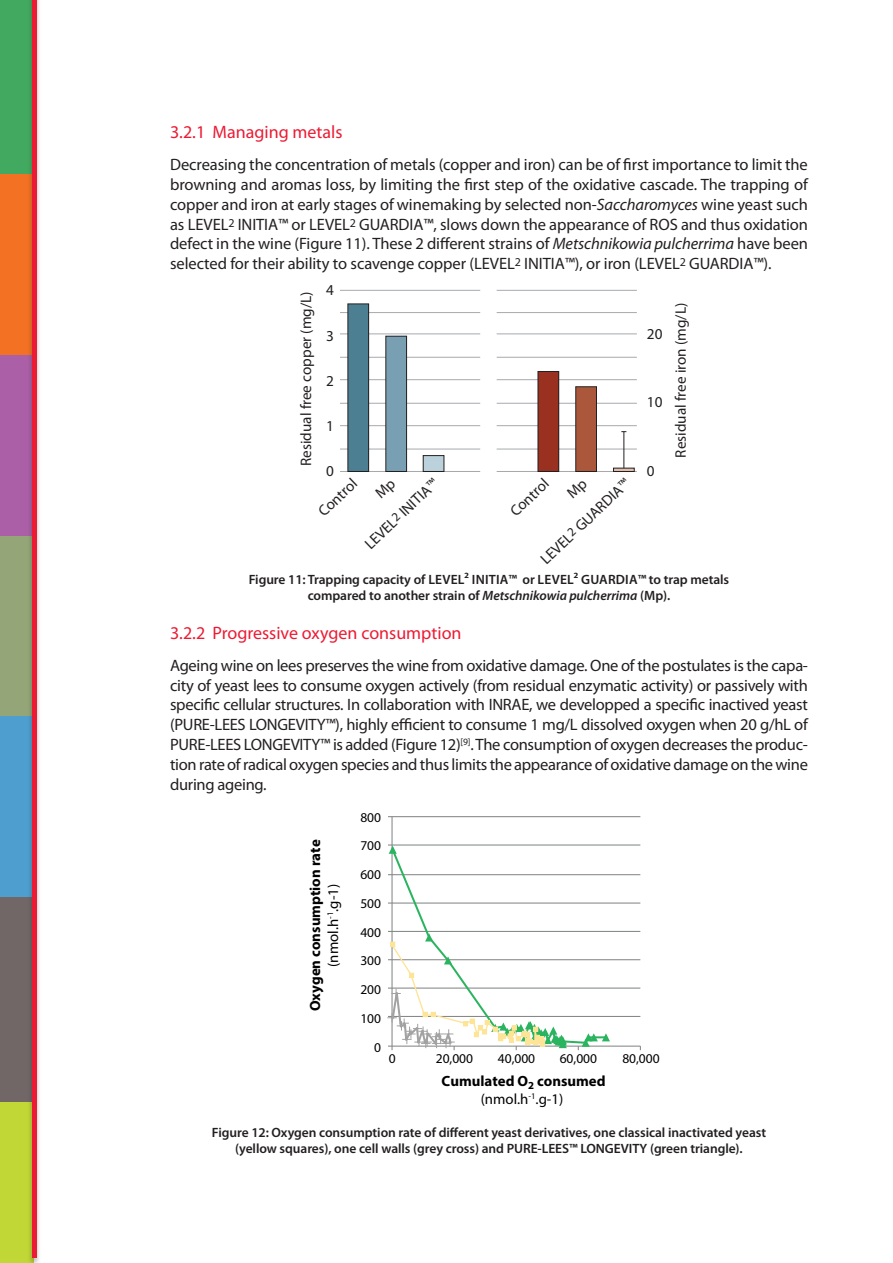
<style>
.page{position:relative;width:893px;height:1263px;background:#fff}
.page>*{position:absolute;margin:0;border:0;box-sizing:border-box;transform-origin:0 0}
.t1{font:18px "Myriad Pro";color:#ed1a33}
.t2{font:16.5px/19.8px "Myriad Pro";letter-spacing:-.015em;color:#231f20;text-align:justify}
.t3{font:15.15px/29.7px "Myriad Pro";color:#231f20}
.t4{font:700 14.85px/17.9px "Myriad Pro";color:#000001;text-align:center}
.t5{font:600 13.5px/16.2px "Myriad Pro";letter-spacing:-.005em;color:#231f20;text-align:center}
.t6{font:13.5px/28.8px "Myriad Pro";letter-spacing:-.005em;color:#000001;text-align:right}
.s1{font-style:italic}
.s2{font-weight:400}
</style>
<div class="page">
<div style="left:0;top:0;width:34px;height:175px;background:#42aa60"></div>
<div style="left:0;top:175px;width:34px;height:180px;background:#f37122"></div>
<div style="left:0;top:536px;width:34px;height:180px;background:#94a677"></div>
<div style="left:0;top:716px;width:34px;height:181px;background:#4e9fcf"></div>
<div style="left:0;top:897px;width:34px;height:207px;background:#706766"></div>
<div style="left:0;top:355px;width:34px;height:181px;background:#ab5fa6"></div>
<div style="left:0;top:1103px;width:34px;height:160px;background:#c1d736"></div>
<div style="left:27px;top:0;width:14px;height:1263px;background:#231f20;opacity:.4"></div>
<hr style="left:32px;top:0;width:4px;height:1258px;background:#ed1a33">
<hr style="left:392px;top:1016px;width:248px;height:1px;background:#7e8182">
<hr style="left:392px;top:988px;width:248px;height:1px;background:#7e8182">
<hr style="left:392px;top:959px;width:248px;height:1px;background:#7e8182">
<hr style="left:392px;top:931px;width:248px;height:1px;background:#7e8182">
<hr style="left:392px;top:903px;width:248px;height:1px;background:#7e8182">
<hr style="left:392px;top:874px;width:248px;height:1px;background:#7e8182">
<hr style="left:392px;top:845px;width:248px;height:1px;background:#7e8182">
<hr style="left:392px;top:816px;width:248px;height:1px;background:#7e8182">
<hr style="left:392px;top:817px;width:1px;height:229px;background:#7e8182">
<hr style="left:392px;top:1046px;width:248px;height:1px;background:#7e8182">
<svg style="left:387px;top:845px;width:223px;height:205px"></svg>
<hr style="left:340px;top:290px;width:140px;height:1px;background:#a8a9ad">
<hr style="left:340px;top:312px;width:140px;height:1px;background:#a8a9ad">
<hr style="left:340px;top:334px;width:140px;height:1px;background:#a8a9ad">
<hr style="left:340px;top:357px;width:140px;height:1px;background:#a8a9ad">
<hr style="left:340px;top:379px;width:140px;height:1px;background:#a8a9ad">
<hr style="left:340px;top:403px;width:140px;height:1px;background:#a8a9ad">
<hr style="left:340px;top:425px;width:140px;height:1px;background:#a8a9ad">
<hr style="left:340px;top:449px;width:140px;height:1px;background:#a8a9ad">
<hr style="left:340px;top:471px;width:140px;height:1px;background:#a8a9ad">
<hr style="left:497px;top:290px;width:140px;height:1px;background:#a8a9ad">
<hr style="left:497px;top:312px;width:140px;height:1px;background:#a8a9ad">
<hr style="left:497px;top:334px;width:140px;height:1px;background:#a8a9ad">
<hr style="left:497px;top:357px;width:140px;height:1px;background:#a8a9ad">
<hr style="left:497px;top:379px;width:140px;height:1px;background:#a8a9ad">
<hr style="left:497px;top:403px;width:140px;height:1px;background:#a8a9ad">
<hr style="left:497px;top:425px;width:140px;height:1px;background:#a8a9ad">
<hr style="left:497px;top:449px;width:140px;height:1px;background:#a8a9ad">
<hr style="left:497px;top:471px;width:140px;height:1px;background:#a8a9ad">
<div style="left:348px;top:304px;width:21px;height:167px;background:#4c7f92"></div>
<div style="left:348px;top:304px;width:21px;height:168px;border:1px solid #231f20"></div>
<div style="left:386px;top:336px;width:21px;height:135px;background:#78a0b2"></div>
<div style="left:386px;top:336px;width:21px;height:136px;border:1px solid #231f20"></div>
<div style="left:538px;top:371px;width:21px;height:100px;background:#9a3120"></div>
<div style="left:538px;top:371px;width:21px;height:101px;border:1px solid #231f20"></div>
<div style="left:576px;top:387px;width:20px;height:84px;background:#ab573c"></div>
<div style="left:576px;top:387px;width:21px;height:85px;border:1px solid #231f20"></div>
<div style="left:613px;top:468px;width:21px;height:4px;border:1px solid #231f20"></div>
<div style="left:423px;top:456px;width:21px;height:15px;background:#bbd1db"></div>
<div style="left:423px;top:455px;width:21px;height:17px;border:1px solid #231f20"></div>
<hr style="left:624px;top:432px;width:1px;height:36px;background:#231f20">
<p class="t1" style="left:170px;top:121px;width:174px">3.2.1 Managing metals</p>
<p class="t2" style="left:170px;top:154px;width:639px">Decreasing the concentration of metals (copper and iron) can be of first importance to limit the browning and aromas loss, by limiting the first step of the oxidative cascade. The trapping of copper and iron at early stages of winemaking by selected non-<span class="s1">Saccharomyces</span> wine yeast such as LEVEL<sup>2</sup> INITIA™ or LEVEL<sup>2</sup> GUARDIA™, slows down the appearance of ROS and thus oxidation defect in the wine (Figure 11). These 2 different strains of <span class="s1">Metschnikowia pulcherrima</span> have been selected for their ability to scavenge copper (LEVEL<sup>2</sup> INITIA™), or iron (LEVEL<sup>2</sup> GUARDIA™).</p>
<p class="t3" style="left:326px;top:275px;width:9px">4</p>
<p class="t3" style="left:326px;top:320px;width:9px">3</p>
<p class="t3" style="left:326px;top:366px;width:9px">2</p>
<p class="t3" style="left:326px;top:411px;width:9px">1</p>
<p class="t3" style="left:326px;top:456px;width:9px">0</p>
<p class="t3" style="left:291px;top:466px;width:176px;rotate:-90deg">Residual free copper (mg/L)</p>
<p class="t3" style="left:666px;top:458px;width:156px;rotate:-90deg">Residual free iron (mg/L)</p>
<p class="t3" style="left:647px;top:318px;width:17px">20</p>
<p class="t3" style="left:647px;top:387px;width:17px">10</p>
<p class="t3" style="left:647px;top:456px;width:9px">0</p>
<p class="t3" style="left:512px;top:530px;width:118px;text-indent:65px;rotate:-44deg">Mp<br>LEVEL<sup>2</sup> GUARDIA™</p>
<p class="t3" style="left:310px;top:503px;width:49px;rotate:-44deg">Control</p>
<p class="t3" style="left:336px;top:514px;width:96px;text-indent:43px;rotate:-44deg">Mp<br>LEVEL<sup>2</sup> INITIA™</p>
<p class="t3" style="left:502px;top:503px;width:49px;rotate:-44deg">Control</p>
<p class="t5" style="left:249px;top:571px;width:482px">Figure 11: Trapping capacity of LEVEL² INITIA™ or LEVEL² GUARDIA™ to trap metals compared to another strain of <span class="s1">Metschnikowia pulcherrima</span> (Mp).</p>
<p class="t1" style="left:170px;top:622px;width:293px">3.2.2 Progressive oxygen consumption</p>
<p class="t2" style="left:170px;top:655px;width:639px">Ageing wine on lees preserves the wine from oxidative damage. One of the postulates is the capa&shy;city of yeast lees to consume oxygen actively (from residual enzymatic activity) or passively with specific cellular structures. In collaboration with INRAE, we developped a specific inactived yeast (PURE-LEES LONGEVITY™), highly efficient to consume 1 mg/L dissolved oxygen when 20 g/hL of PURE-LEES LONGEVITY™ is added (Figure 12)<sup>[9]</sup>. The consumption of oxygen decreases the produc&shy;tion rate of radical oxygen species and thus limits the appearance of oxidative damage on the wine during ageing.</p>
<p class="t4" style="left:306px;top:1011px;width:173px;rotate:-90deg">Oxygen consumption rate <span class="s2">(nmol.h</span><sup>-1</sup><span class="s2">.g-1)</span></p>
<p class="t6" style="left:360px;top:802px;width:22px">800<br>700<br>600<br>500<br>400<br>300<br>200<br>100<br>0</p>
<p class="t6" style="left:389px;top:1044px;width:8px">0</p>
<p class="t6" style="left:436px;top:1044px;width:39px">20,000</p>
<p class="t6" style="left:498px;top:1044px;width:39px">40,000</p>
<p class="t6" style="left:560px;top:1044px;width:39px">60,000</p>
<p class="t6" style="left:622px;top:1044px;width:39px">80,000</p>
<p class="t4" style="left:442px;top:1072px;width:166px">Cumulated O<sub>2</sub> consumed <span class="s2">(nmol.h</span><sup>-1</sup><span class="s2">.g-1)</span></p>
<p class="t5" style="left:212px;top:1124px;width:556px">Figure 12: Oxygen consumption rate of different yeast derivatives, one classical inactivated yeast (yellow squares), one cell walls (grey cross) and PURE-LEES™ LONGEVITY (green triangle).</p>
</div>
